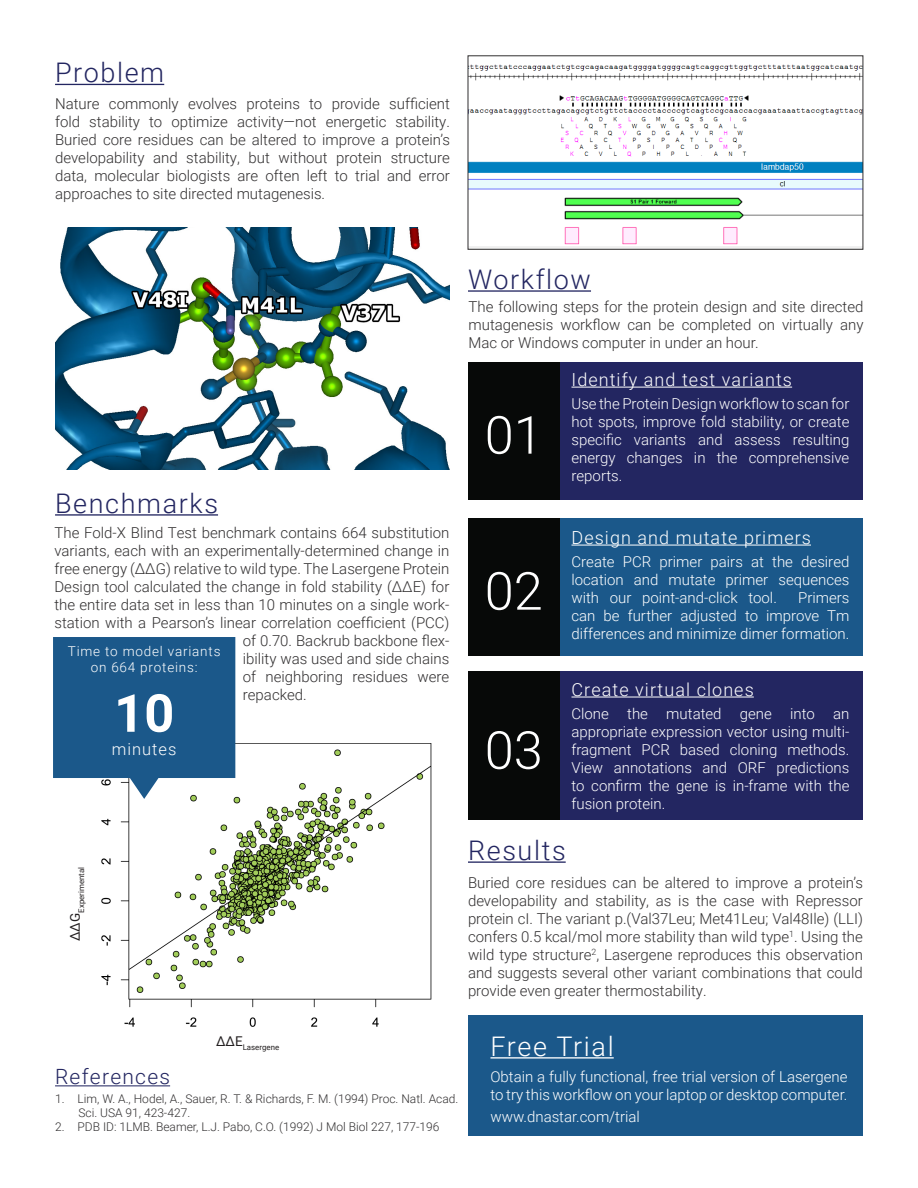
<style>
.page{position:relative;width:918px;height:1188px;background:#fff}
.page>*{position:absolute;margin:0;border:0;box-sizing:border-box;transform-origin:0 0}
.Text_Center{font:300 52.5px "Roboto";color:#fff}
.Text_Center-2{font:700 52.5px "Roboto";color:#fff}
.Text_Left_Justify{font:300 27px "Roboto";letter-spacing:.06em;color:#232661}
.Text_Left_Justify-2{font:300 27px "Roboto";letter-spacing:.06em;color:#fff}
.Text_Left_Justify-3{font:300 21px "Roboto";letter-spacing:.06em;color:#232661}
.Text_Left_Justify-4{font:300 18px "Roboto";letter-spacing:.06em;color:#fff}
.Text_Center-3{font:300 16.5px "Roboto";letter-spacing:.06em;color:#fff}
.Text_Left_Justify-5{font:300 15px/18px "Roboto";color:#312f30;text-align:justify}
.Text_Left_Justify-6{font:300 15px/18px "Roboto";color:#fff;text-align:justify}
.Text_Center-4{font:300 13.5px/16.2px "Roboto";letter-spacing:.06em;color:#fff;text-align:center}
.t1{font:300 12px/14.4px "Roboto";color:#312f30}
.t2{font:7.8px "Roboto";color:#231f20}
</style>
<div class="page">
<img style="left:55px;top:227px;width:395px;height:242px">
<img style="left:470px;top:64px;width:391px;height:183px">
<div style="left:468px;top:362px;width:395px;height:138px;background:#232661"></div>
<div style="left:468px;top:518px;width:395px;height:138px;background:#1b588a"></div>
<div style="left:468px;top:672px;width:395px;height:148px;background:#232661"></div>
<div style="left:468px;top:362px;width:92px;height:138px;background:#070908"></div>
<div style="left:468px;top:518px;width:92px;height:138px;background:#070908"></div>
<div style="left:468px;top:672px;width:92px;height:148px;background:#070908"></div>
<img style="left:101px;top:743px;width:331px;height:284px">
<hr style="left:55px;top:84px;width:109px;height:1px;background:#232661">
<hr style="left:468px;top:290px;width:123px;height:2px;background:#232661">
<hr style="left:55px;top:514px;width:163px;height:2px;background:#232661">
<hr style="left:572px;top:387px;width:220px;height:1px;background:#fff">
<hr style="left:572px;top:545px;width:239px;height:1px;background:#fff">
<hr style="left:572px;top:697px;width:182px;height:1px;background:#fff">
<div style="left:468px;top:1015px;width:395px;height:120px;background:#1b588a"></div>
<hr style="left:490px;top:1057px;width:124px;height:2px;background:#fff">
<svg style="left:53px;top:637px;width:182px;height:162px;background:#356b97"></svg>
<hr style="left:55px;top:1085px;width:115px;height:1px;background:#232661">
<hr style="left:468px;top:861px;width:98px;height:2px;background:#232661">
<p class="Text_Left_Justify" style="left:55px;top:54px;width:111px">Problem</p>
<p class="Text_Left_Justify-5" style="left:55px;top:94px;width:396px">Nature commonly evolves proteins to provide sufficient fold stability to optimize activity—not energetic stability.<br>Buried core residues can be altered to improve a protein’s developability and stability, but without protein structure data, molecular biologists are often left to trial and error approaches to site directed mutagenesis.</p>
<p class="Text_Left_Justify" style="left:55px;top:484px;width:164px">Benchmarks</p>
<p class="Text_Left_Justify-5" style="left:54px;top:523px;width:396px">The Fold-X Blind Test benchmark contains 664 substitution</p>
<p class="Text_Left_Justify-5" style="left:54px;top:541px;width:396px">variants, each with an experimentally-determined change in</p>
<p class="Text_Left_Justify-5" style="left:54px;top:559px;width:396px">free energy (ΔΔG) relative to wild type. The Lasergene Protein</p>
<p class="Text_Left_Justify-5" style="left:54px;top:577px;width:396px">Design tool calculated the change in fold stability (ΔΔE) for</p>
<p class="Text_Left_Justify-5" style="left:54px;top:595px;width:396px">the entire data set in less than 10 minutes on a single work-</p>
<p class="Text_Left_Justify-5" style="left:54px;top:613px;width:396px">station with a Pearson’s linear correlation coefficient (PCC)</p>
<p class="Text_Left_Justify-5" style="left:243px;top:631px;width:208px">of 0.70. Backrub backbone flex-</p>
<p class="Text_Left_Justify-5" style="left:243px;top:649px;width:208px">ibility was used and side chains</p>
<p class="Text_Left_Justify-5" style="left:243px;top:667px;width:208px">of neighboring residues were</p>
<p class="Text_Left_Justify-5" style="left:243px;top:685px;width:65px">repacked.</p>
<p class="Text_Center-4" style="left:68px;top:643px;width:154px">Time to model variants on 664 proteins:</p>
<p class="Text_Center-2" style="left:114px;top:676px;width:62px">10</p>
<p class="Text_Center-3" style="left:112px;top:737px;width:66px">minutes</p>
<p class="t2" style="left:76px;top:941px;width:75px;rotate:-90deg"><sup>ΔΔG</sup>Experimental</p>
<p class="Text_Left_Justify" style="left:468px;top:261px;width:125px">Workflow</p>
<p class="Text_Left_Justify-5" style="left:469px;top:297px;width:396px">The following steps for the protein design and site directed mutagenesis workflow can be completed on virtually any Mac or Windows computer in under an hour.</p>
<p class="Text_Center" style="left:485px;top:398px;width:60px">01</p>
<p class="Text_Center" style="left:485px;top:554px;width:60px">02</p>
<p class="Text_Center" style="left:485px;top:713px;width:60px">03</p>
<p class="Text_Left_Justify-4" style="left:572px;top:367px;width:222px">Identify and test variants</p>
<p class="Text_Left_Justify-6" style="left:572px;top:395px;width:279px">Use the Protein Design workflow to scan for hot spots, improve fold stability, or create specific variants and assess resulting energy changes in the comprehensive reports.</p>
<p class="Text_Left_Justify-4" style="left:572px;top:525px;width:241px">Design and mutate primers</p>
<p class="Text_Left_Justify-6" style="left:572px;top:553px;width:279px">Create PCR primer pairs at the desired location and mutate primer sequences with our point-and-click tool.</p>
<p class="Text_Left_Justify-6" style="left:572px;top:589px;width:279px;text-indent:227px">Primers can be further adjusted to improve Tm differences and minimize dimer formation.</p>
<p class="Text_Left_Justify-4" style="left:572px;top:677px;width:184px">Create virtual clones</p>
<p class="Text_Left_Justify-6" style="left:572px;top:704px;width:279px">Clone the mutated gene into an appropriate expression vector using multi&shy;fragment PCR based cloning methods.<br>View annotations and ORF predictions to confirm the gene is in-frame with the fusion protein.</p>
<p class="Text_Left_Justify" style="left:468px;top:832px;width:99px">Results</p>
<p class="Text_Left_Justify-5" style="left:468px;top:873px;width:396px">Buried core residues can be altered to improve a protein’s developability and stability, as is the case with Repressor protein cI. The variant p.(Val37Leu; Met41Leu; Val48Ile) (LLI) confers 0.5 kcal/mol more stability than wild type<sup>1</sup>. Using the wild type structure<sup>2</sup>, Lasergene reproduces this observation and suggests several other variant combinations that could provide even greater thermostability.</p>
<p class="t2" style="left:216px;top:1042px;width:65px"><sup>ΔΔE</sup>Lasergene</p>
<p class="Text_Left_Justify-3" style="left:55px;top:1062px;width:117px">References</p>
<p class="t1" style="left:78px;top:1091px;width:381px;text-indent:-23px">1. Lim, W. A., Hodel, A., Sauer, R. T. &amp; Richards, F. M. (1994) Proc. Natl. Acad.<br>Sci. USA 91, 423-427.</p>
<p class="t1" style="left:55px;top:1119px;width:386px">2. PDB ID: 1LMB. Beamer, L.J. Pabo, C.O. (1992) J Mol Biol 227, 177-196</p>
<p class="Text_Left_Justify-2" style="left:490px;top:1027px;width:125px">Free Trial</p>
<p class="Text_Left_Justify-6" style="left:490px;top:1067px;width:359px">Obtain a fully functional, free trial version of Lasergene to try this workflow on your laptop or desktop computer.</p>
<p class="Text_Left_Justify-6" style="left:490px;top:1107px;width:151px">www.dnastar.com/trial</p>
</div>
